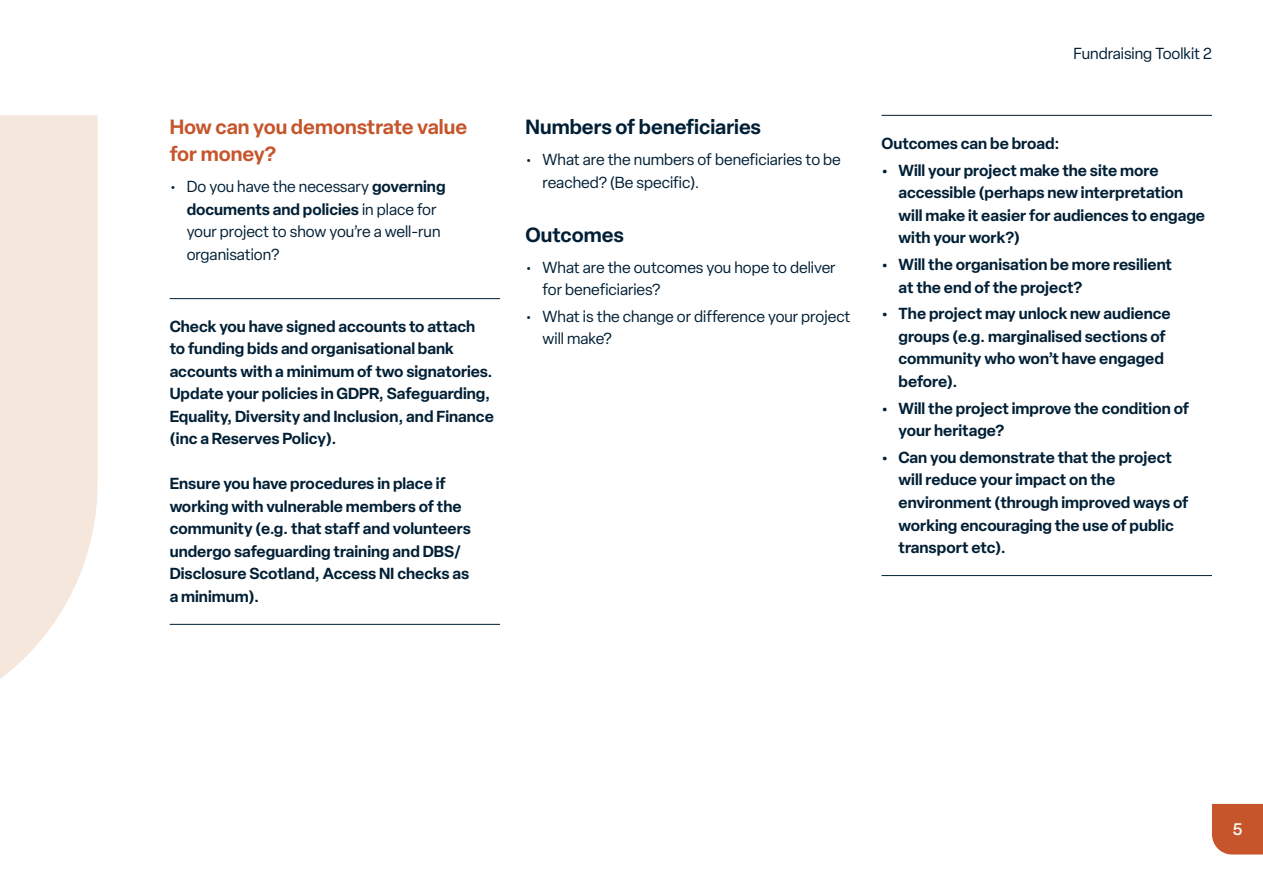
<style>
.page{position:relative;width:1263px;height:893px;background:#fff}
.page>*{position:absolute;margin:0;border:0;box-sizing:border-box;transform-origin:0 0}
.t1{font:600 20.25px/27px "Elza";color:#c6552c}
.t2{font:600 20.25px "Elza";color:#001f35}
.t3{font:500 16.5px "Elza";color:#fff}
.t4{font:600 15.75px/22.5px "Elza";color:#001f35}
.t5{font:15.75px/22.5px "Elza";color:#001f35}
.s1{font-weight:600}
</style>
<div class="page">
<div style="left:1212px;top:804px;width:51px;height:50px;background:#c6552c"></div>
<hr style="left:170px;top:298px;width:330px;height:1px;background:#001f35">
<hr style="left:881px;top:115px;width:331px;height:1px;background:#001f35">
<hr style="left:170px;top:624px;width:330px;height:1px;background:#001f35">
<hr style="left:881px;top:575px;width:331px;height:1px;background:#001f35">
<svg style="left:0;top:115px;width:98px;height:564px;background:#f6e9e0"></svg>
<p class="t1" style="left:170px;top:113px;width:299px">How can you demonstrate value for money?</p>
<p class="t5" style="left:187px;top:176px;width:260px;text-indent:-17px">• Do you have the necessary <span class="s1">governing documents and policies</span> in place for your project to show you’re a well-run organisation?</p>
<p class="t4" style="left:170px;top:314px;width:326px">Check you have signed accounts to attach to funding bids and organisational bank accounts with a minimum of two signatories.<br>Update your policies in GDPR, Safeguarding, Equality, Diversity and Inclusion, and Finance (inc a Reserves Policy).</p>
<p class="t4" style="left:170px;top:472px;width:303px">Ensure you have procedures in place if working with vulnerable members of the community (e.g. that staff and volunteers undergo safeguarding training and DBS/ Disclosure Scotland, Access NI checks as a minimum).</p>
<p class="t2" style="left:526px;top:113px;width:237px">Numbers of beneficiaries</p>
<p class="t5" style="left:543px;top:149px;width:300px;text-indent:-17px">• What are the numbers of beneficiaries to be reached? (Be specific).</p>
<p class="t2" style="left:526px;top:220px;width:100px">Outcomes</p>
<p class="t5" style="left:543px;top:256px;width:294px;text-indent:-17px">• What are the outcomes you hope to deliver for beneficiaries?</p>
<p class="t5" style="left:543px;top:305px;width:309px;text-indent:-17px">• What is the change or difference your project will make?</p>
<p class="t5" style="left:1074px;top:42px;width:140px">Fundraising Toolkit 2</p>
<p class="t4" style="left:881px;top:132px;width:180px">Outcomes can be broad:</p>
<p class="t4" style="left:898px;top:159px;width:308px;text-indent:-17px">• Will your project make the site more accessible (perhaps new interpretation will make it easier for audiences to engage with your work?)</p>
<p class="t4" style="left:898px;top:253px;width:275px;text-indent:-17px">• Will the organisation be more resilient at the end of the project?</p>
<p class="t4" style="left:898px;top:302px;width:274px;text-indent:-17px">• The project may unlock new audience groups (e.g. marginalised sections of community who won’t have engaged before).</p>
<p class="t4" style="left:898px;top:397px;width:292px;text-indent:-17px">• Will the project improve the condition of your heritage?</p>
<p class="t4" style="left:898px;top:446px;width:291px;text-indent:-17px">• Can you demonstrate that the project will reduce your impact on the environment (through improved ways of working encouraging the use of public transport etc).</p>
<p class="t3" style="left:1232px;top:818px;width:12px">5</p>
</div>
